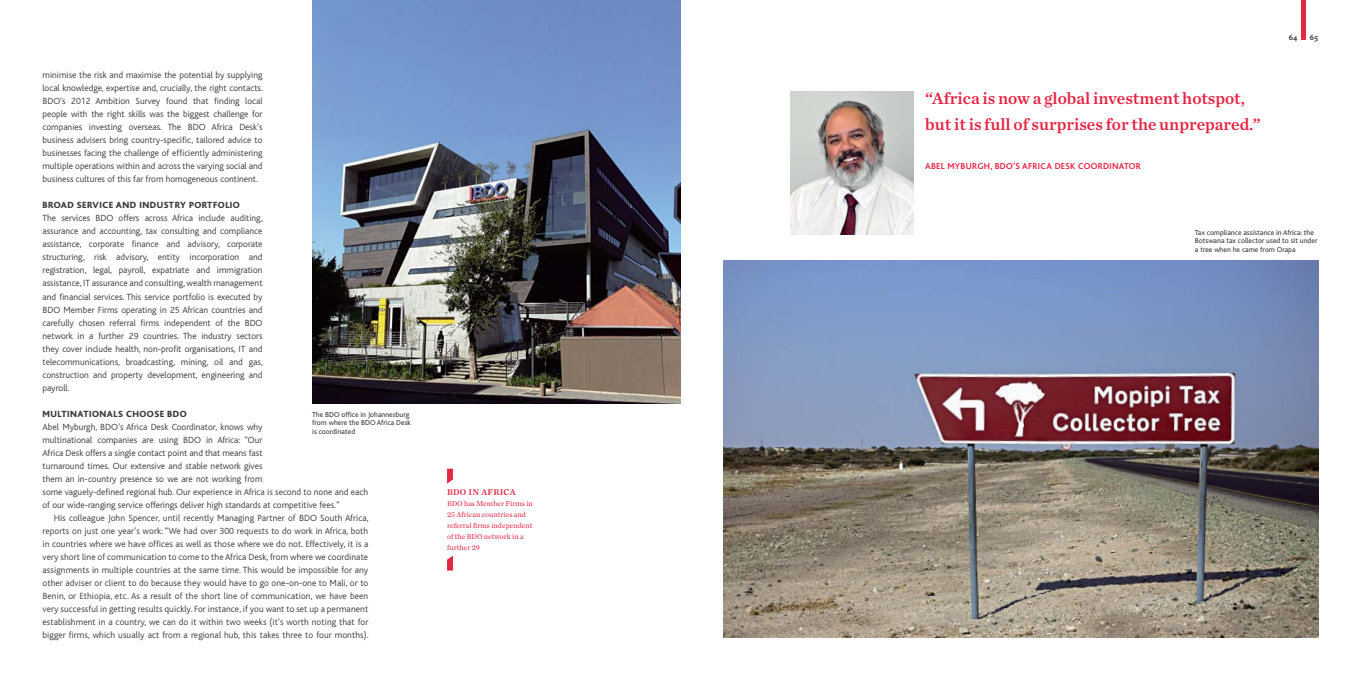
<style>
.page{position:relative;width:1361px;height:681px;background:#fff}
.page>*{position:absolute;margin:0;border:0;box-sizing:border-box;transform-origin:0 0}
.t1{font:17px/26px "Chronicle Text G1 Semi";color:#e52544}
.t2{font:300 9.4px/13px "Bliss";color:#383a3b;text-align:justify}
.t3{font:800 9.4px "Bliss";letter-spacing:.05em;color:#383a3b}
.t4{font:700 9px "Bliss";letter-spacing:.03em;color:#e52544}
.t5{font:8.8px "Chronicle Text G1 Semi";letter-spacing:.03em;color:#e52544}
.t6{font:700 8px "Bliss Caps";color:#383a3b}
.t7{font:7.5px/8.5px "Bliss";color:#383a3b}
.t8{font:7.5px/11px "Chronicle Text G1";color:#e52544}
.s1{font-weight:800}
</style>
<div class="page">
<div style="left:1301px;top:0;width:5px;height:40px;background:#e52544"></div>
<img style="left:312px;top:0;width:368px;height:403px">
<img style="left:790px;top:91px;width:124px;height:143px">
<img style="left:723px;top:260px;width:595px;height:377px">
<svg style="left:447px;top:468px;width:6px;height:15px"></svg>
<svg style="left:447px;top:555px;width:6px;height:15px"></svg>
<p class="t2" style="left:43px;top:69px;width:222px">minimise the risk and maximise the potential by supplying local knowledge, expertise and, crucially, the right contacts.<br>BDO’s 2012 Ambition Survey found that finding local people with the right skills was the biggest challenge for companies investing overseas. The BDO Africa Desk’s business advisers bring country-specific, tailored advice to businesses facing the challenge of efficiently administering multiple operations within and across the varying social and business cultures of this far from homogeneous continent.</p>
<p class="t2" style="left:43px;top:199px;width:222px;text-align:left"><span class="s1">BROAD SERVICE AND INDUSTRY PORTFOLIO<br></span>The services BDO offers across Africa include auditing, assurance and accounting, tax consulting and compliance assistance, corporate finance and advisory, corporate structuring, risk advisory, entity incorporation and registration, legal, payroll, expatriate and immigration assistance, IT assurance and consulting, wealth management and financial services. This service portfolio is executed by BDO Member Firms operating in 25 African countries and carefully chosen referral firms independent of the BDO network in a further 29 countries. The industry sectors they cover include health, non-profit organisations, IT and telecommunications, broadcasting, mining, oil and gas, construction and property development, engineering and payroll.</p>
<p class="t3" style="left:43px;top:410px;width:146px">MULTINATIONALS CHOOSE BDO</p>
<p class="t2" style="left:43px;top:420px;width:221px">Abel Myburgh, BDO’s Africa Desk Coordinator, knows why</p>
<p class="t2" style="left:43px;top:433px;width:221px">multinational companies are using BDO in Africa: “Our</p>
<p class="t2" style="left:43px;top:446px;width:221px">Africa Desk offers a single contact point and that means fast</p>
<p class="t2" style="left:43px;top:459px;width:221px">turnaround times. Our extensive and stable network gives</p>
<p class="t2" style="left:43px;top:472px;width:221px">them an in-country presence so we are not working from</p>
<p class="t2" style="left:43px;top:485px;width:327px">some vaguely-defined regional hub. Our experience in Africa is second to none and each</p>
<p class="t2" style="left:43px;top:498px;width:299px">of our wide-ranging service offerings deliver high standards at competitive fees.”</p>
<p class="t2" style="left:54px;top:511px;width:316px">His colleague John Spencer, until recently Managing Partner of BDO South Africa,</p>
<p class="t2" style="left:43px;top:524px;width:327px">reports on just one year’s work: “We had over 300 requests to do work in Africa, both</p>
<p class="t2" style="left:43px;top:537px;width:327px">in countries where we have offices as well as those where we do not. Effectively, it is a</p>
<p class="t2" style="left:43px;top:550px;width:327px">very short line of communication to come to the Africa Desk, from where we coordinate</p>
<p class="t2" style="left:43px;top:563px;width:327px">assignments in multiple countries at the same time. This would be impossible for any</p>
<p class="t2" style="left:43px;top:576px;width:327px">other adviser or client to do because they would have to go one-on-one to Mali, or to</p>
<p class="t2" style="left:43px;top:589px;width:327px">Benin, or Ethiopia, etc. As a result of the short line of communication, we have been</p>
<p class="t2" style="left:43px;top:602px;width:327px">very successful in getting results quickly. For instance, if you want to set up a permanent</p>
<p class="t2" style="left:43px;top:615px;width:327px">establishment in a country, we can do it within two weeks (it’s worth noting that for</p>
<p class="t2" style="left:43px;top:628px;width:328px">bigger firms, which usually act from a regional hub, this takes three to four months).</p>
<p class="t7" style="left:312px;top:410px;width:100px">The BDO office in Johannesburg from where the BDO Africa Desk is coordinated</p>
<p class="t5" style="left:447px;top:488px;width:70px">BDO IN AFRICA</p>
<p class="t8" style="left:447px;top:498px;width:87px">BDO has Member Firms in<br>25 African countries and referral firms independent of the BDO network in a further 29</p>
<p class="t1" style="left:925px;top:87px;width:337px">“Africa is now a global investment hotspot, but it is full of surprises for the unprepared.”</p>
<p class="t4" style="left:925px;top:163px;width:217px">ABEL MYBURGH, BDO’S AFRICA DESK COORDINATOR</p>
<p class="t6" style="left:1288px;top:32px;width:10px">64</p>
<p class="t6" style="left:1310px;top:32px;width:10px">65</p>
<p class="t7" style="left:1195px;top:229px;width:124px">Tax compliance assistance in Africa: the<br>Botswana tax collector used to sit under a tree when he came from Orapa</p>
</div>
